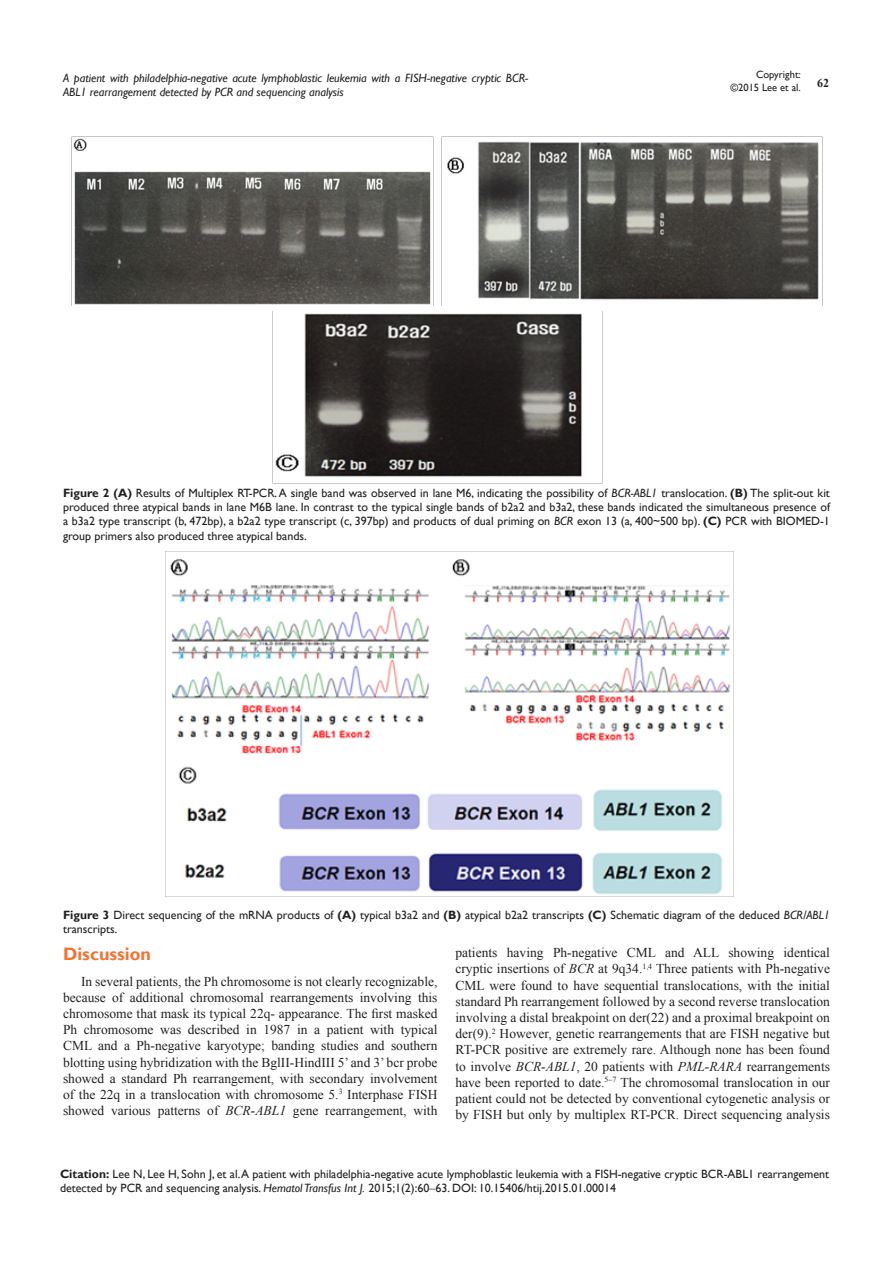
<style>
.page{position:relative;width:893px;height:1263px;background:#fff}
.page>*{position:absolute;margin:0;border:0;box-sizing:border-box;transform-origin:0 0}
.List_Paragraph{font:700 18px "Gill Sans";color:#f37331}
.t1{font:13.5px/16.2px "Times New Roman";color:#231f20;text-align:justify}
.Citation{font:12px/14.4px "Gill Sans";color:#231f20}
.t2{font:italic 12px/14.4px "Gill Sans";color:#231f20}
.t3{font:700 12px "Times New Roman";color:#231f20}
.t4{font:10.5px/12.6px "Gill Sans";color:#231f20;text-align:right}
.s1{font-weight:700}
.s2{font-style:italic}
.s3{font-family:"Times New Roman"}
</style>
<div class="page">
<img style="left:72px;top:136px;width:361px;height:169px">
<img style="left:442px;top:136px;width:380px;height:164px">
<img style="left:272px;top:312px;width:310px;height:171px">
<img style="left:165px;top:551px;width:569px;height:346px">
<p class="t4" style="left:730px;top:69px;width:72px">Copyright: ©2015 Lee et al.</p>
<p class="t2" style="left:63px;top:71px;width:466px">A patient with philadelphia-negative acute lymphoblastic leukemia with a FISH-negative cryptic BCR-<br>ABL1 rearrangement detected by PCR and sequencing analysis</p>
<p class="t3" style="left:817px;top:75px;width:13px">62</p>
<p class="Citation" style="left:63px;top:485px;width:768px;text-align:justify"><span class="s1">Figure 2 (A)</span> Results of Multiplex RT-PCR. A single band was observed in lane M6, indicating the possibility of <span class="s2">BCR-ABL1</span> translocation. <span class="s1">(B)</span> The split-out kit produced three atypical bands in lane M6B lane. In contrast to the typical single bands of b2a2 and b3a2, these bands indicated the simultaneous presence of a b3a2 type transcript (b, 472bp), a b2a2 type transcript (c, 397bp) and products of dual priming on <span class="s2">BCR</span> exon 13 (a, 400~500 bp). <span class="s1">(C)</span> PCR with BIOMED-1 group primers also produced three atypical bands.</p>
<p class="Citation" style="left:63px;top:908px;width:768px"><span class="s1">Figure 3</span> Direct sequencing of the mRNA products of <span class="s1">(A)</span> typical b3a2 and <span class="s1">(B)</span> atypical b2a2 transcripts <span class="s1">(C)</span> Schematic diagram of the deduced <span class="s2">BCR/ABL1 </span>transcripts.</p>
<p class="List_Paragraph" style="left:63px;top:943px;width:89px">Discussion</p>
<p class="t1" style="left:63px;top:973px;width:376px;text-indent:18px">In several patients, the Ph chromosome is not clearly recognizable, because of additional chromosomal rearrangements involving this chromosome that mask its typical 22q- appearance. The first masked Ph chromosome was described in 1987 in a patient with typical CML and a Ph-negative karyotype; banding studies and southern blotting using hybridization with the BglII-HindIII 5’ and 3’ bcr probe showed a standard Ph rearrangement, with secondary involvement of the 22q in a translocation with chromosome 5.<sup>3</sup> Interphase FISH showed various patterns of <span class="s2">BCR-ABL1</span> gene rearrangement, with</p>
<p class="t1" style="left:455px;top:944px;width:376px">patients having Ph-negative CML and ALL showing identical cryptic insertions of <span class="s2">BCR</span> at 9q34.<sup>1,4</sup> Three patients with Ph-negative CML were found to have sequential translocations, with the initial standard Ph rearrangement followed by a second reverse translocation involving a distal breakpoint on der(22) and a proximal breakpoint on der(9).<sup>2</sup> However, genetic rearrangements that are FISH negative but RT-PCR positive are extremely rare. Although none has been found to involve <span class="s2">BCR-ABL1</span>, 20 patients with <span class="s2">PML-RARA</span> rearrangements have been reported to date.<sup>5–7</sup> The chromosomal translocation in our patient could not be detected by conventional cytogenetic analysis or by FISH but only by multiplex RT-PCR. Direct sequencing analysis</p>
<p class="Citation" style="left:60px;top:1167px;width:771px"><span class="s1">Citation:</span> Lee N, Lee H, Sohn J, et al. A patient with philadelphia-negative acute lymphoblastic leukemia with a FISH-negative cryptic BCR-ABL1 rearrangement detected by PCR and sequencing analysis. <span class="s2">Hematol Transfus Int J.</span> 2015;1(2):60<span class="s3">‒</span>63. DOI: 10.15406/htij.2015.01.00014</p>
</div>
